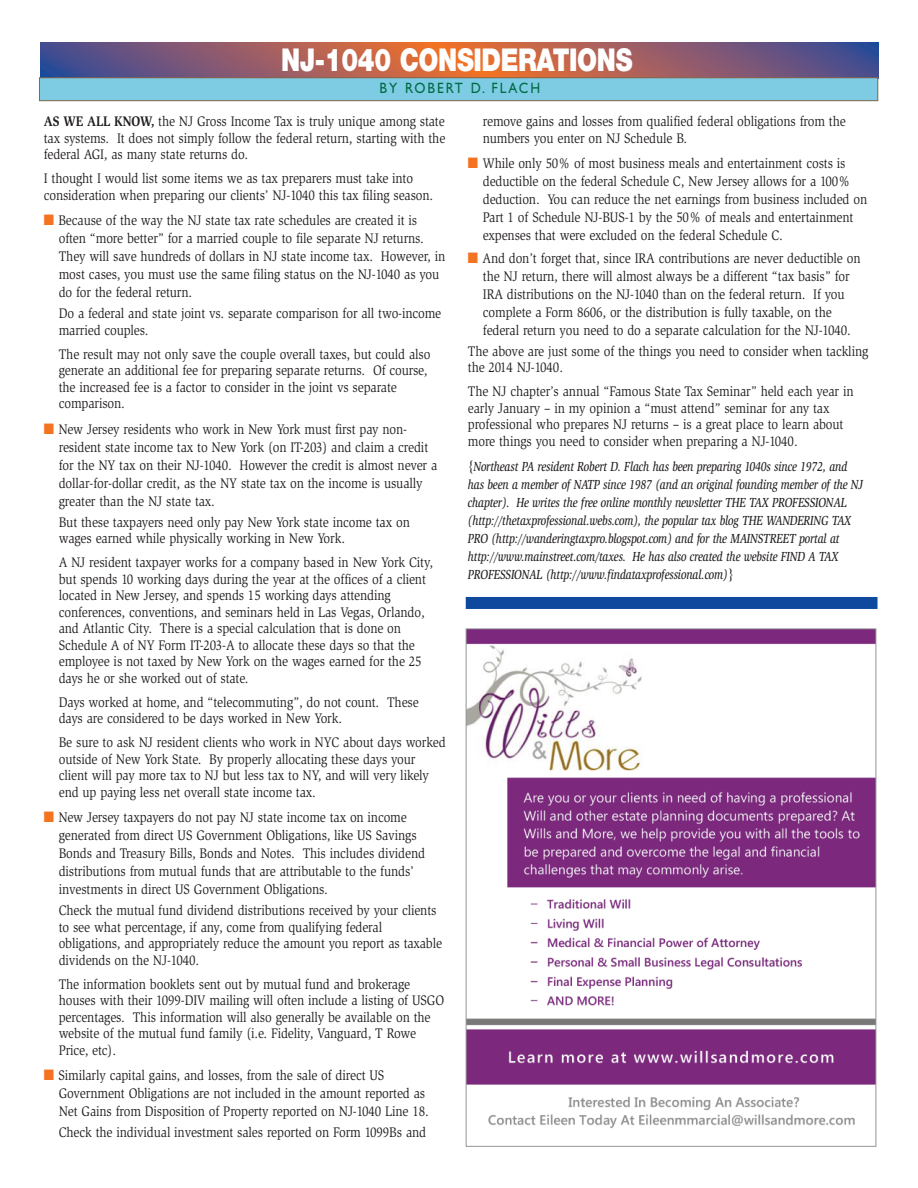
<style>
.page{position:relative;width:918px;height:1188px;background:#fff}
.page>*{position:absolute;margin:0;border:0;box-sizing:border-box;transform-origin:0 0}
.t1{font:900 31.5px "Helvetica Neue LT Std";letter-spacing:-.015em;color:#fff;scale:.8 1}
.t2{font:15px "Gill Sans Std";letter-spacing:.15em;color:#026a43;scale:.9 1}
.t3{font:14.25px/16.5px "Slimbach";letter-spacing:-.01em;color:#231f20;scale:.88 1}
.t4{font:italic 500 13.5px/18px "Slimbach";letter-spacing:-.01em;color:#231f20;scale:.8 1}
.s1{font-weight:700}
.s2{color:#f47321}
</style>
<div class="page">
<svg style="left:40px;top:43px;width:838px;height:34px;background:#965d64"></svg>
<div style="left:40px;top:78px;width:837px;height:22px;background:#7ecce4"></div>
<div style="left:39px;top:77px;width:839px;height:24px;border:1px solid #84664b"></div>
<img style="left:468px;top:630px;width:406px;height:498px">
<div style="left:466px;top:597px;width:412px;height:12px;background:#0f499d"></div>
<h1 class="t1" style="left:281px;top:48px;width:441px">NJ-1040 CONSIDERATIONS</h1>
<p class="t2" style="left:379px;top:82px;width:180px">BY ROBERT D. FLACH</p>
<p class="t3" style="left:44px;top:114px;width:458px;text-align:justify"><span class="s1">AS WE ALL KNOW,</span> the NJ Gross Income Tax is truly unique among state tax systems. It does not simply follow the federal return, starting with the federal AGI, as many state returns do.</p>
<p class="t3" style="left:44px;top:171px;width:444px">I thought I would list some items we as tax preparers must take into consideration when preparing our clients’ NJ-1040 this tax filing season.</p>
<p class="t3" style="left:59px;top:213px;width:441px;line-height:18px;text-indent:-15px"><span class="s2">■</span> Because of the way the NJ state tax rate schedules are created it is often “more better” for a married couple to file separate NJ returns.<br>They will save hundreds of dollars in NJ state income tax. However, in most cases, you must use the same filing status on the NJ-1040 as you do for the federal return.</p>
<p class="t3" style="left:59px;top:306px;width:436px">Do a federal and state joint vs. separate comparison for all two-income married couples.</p>
<p class="t3" style="left:59px;top:347px;width:424px">The result may not only save the couple overall taxes, but could also generate an additional fee for preparing separate returns. Of course, the increased fee is a factor to consider in the joint vs separate comparison.</p>
<p class="t3" style="left:59px;top:421px;width:432px;line-height:18px;text-indent:-15px"><span class="s2">■</span> New Jersey residents who work in New York must first pay non&shy;resident state income tax to New York (on IT-203) and claim a credit for the NY tax on their NJ-1040. However the credit is almost never a dollar-for-dollar credit, as the NY state tax on the income is usually greater than the NJ state tax.</p>
<p class="t3" style="left:59px;top:515px;width:400px">But these taxpayers need only pay New York state income tax on wages earned while physically working in New York.</p>
<p class="t3" style="left:59px;top:555px;width:427px">A NJ resident taxpayer works for a company based in New York City, but spends 10 working days during the year at the offices of a client located in New Jersey, and spends 15 working days attending conferences, conventions, and seminars held in Las Vegas, Orlando, and Atlantic City. There is a special calculation that is done on Schedule A of NY Form IT-203-A to allocate these days so that the employee is not taxed by New York on the wages earned for the 25 days he or she worked out of state.</p>
<p class="t3" style="left:59px;top:695px;width:411px">Days worked at home, and “telecommuting”, do not count. These days are considered to be days worked in New York.</p>
<p class="t3" style="left:59px;top:735px;width:441px">Be sure to ask NJ resident clients who work in NYC about days worked outside of New York State. By properly allocating these days your client will pay more tax to NJ but less tax to NY, and will very likely end up paying less net overall state income tax.</p>
<p class="t3" style="left:59px;top:810px;width:418px;line-height:18px;text-indent:-15px"><span class="s2">■</span> New Jersey taxpayers do not pay NJ state income tax on income generated from direct US Government Obligations, like US Savings Bonds and Treasury Bills, Bonds and Notes. This includes dividend distributions from mutual funds that are attributable to the funds’ investments in direct US Government Obligations.</p>
<p class="t3" style="left:59px;top:903px;width:437px">Check the mutual fund dividend distributions received by your clients to see what percentage, if any, come from qualifying federal obligations, and appropriately reduce the amount you report as taxable dividends on the NJ-1040.</p>
<p class="t3" style="left:59px;top:977px;width:440px">The information booklets sent out by mutual fund and brokerage houses with their 1099-DIV mailing will often include a listing of USGO percentages. This information will also generally be available on the website of the mutual fund family (i.e. Fidelity, Vanguard, T Rowe Price, etc).</p>
<p class="t3" style="left:59px;top:1068px;width:422px;line-height:18px;text-indent:-15px"><span class="s2">■</span> Similarly capital gains, and losses, from the sale of direct US<br>Government Obligations are not included in the amount reported as<br>Net Gains from Disposition of Property reported on NJ-1040 Line 18.</p>
<p class="t3" style="left:59px;top:1125px;width:419px">Check the individual investment sales reported on Form 1099Bs and</p>
<p class="t3" style="left:483px;top:114px;width:414px">remove gains and losses from qualified federal obligations from the numbers you enter on NJ Schedule B.</p>
<p class="t3" style="left:483px;top:156px;width:438px;line-height:18px;text-indent:-15px"><span class="s2">■</span> While only 50% of most business meals and entertainment costs is deductible on the federal Schedule C, New Jersey allows for a 100% deduction. You can reduce the net earnings from business included on Part 1 of Schedule NJ-BUS-1 by the 50% of meals and entertainment expenses that were excluded on the federal Schedule C.</p>
<p class="t3" style="left:483px;top:250px;width:431px;line-height:18px;text-indent:-15px"><span class="s2">■</span> And don’t forget that, since IRA contributions are never deductible on the NJ return, there will almost always be a different “tax basis” for IRA distributions on the NJ-1040 than on the federal return. If you complete a Form 8606, or the distribution is fully taxable, on the federal return you need to do a separate calculation for the NJ-1040.</p>
<p class="t3" style="left:468px;top:344px;width:457px">The above are just some of the things you need to consider when tackling the 2014 NJ-1040.</p>
<p class="t3" style="left:468px;top:384px;width:440px">The NJ chapter’s annual “Famous State Tax Seminar” held each year in early January – in my opinion a “must attend” seminar for any tax professional who prepares NJ returns – is a great place to learn about more things you need to consider when preparing a NJ-1040.</p>
<p class="t4" style="left:468px;top:459px;width:495px">{Northeast PA resident Robert D. Flach has been preparing 1040s since 1972, and has been a member of NATP since 1987 (and an original founding member of the NJ chapter). He writes the free online monthly newsletter THE TAX PROFESSIONAL (http://thetaxprofessional.webs.com), the popular tax blog THE WANDERING TAX PRO (http://wanderingtaxpro.blogspot.com) and for the MAINSTREET portal at http://www.mainstreet.com/taxes. He has also created the website FIND A TAX PROFESSIONAL (http://www.findataxprofessional.com)}</p>
</div>
